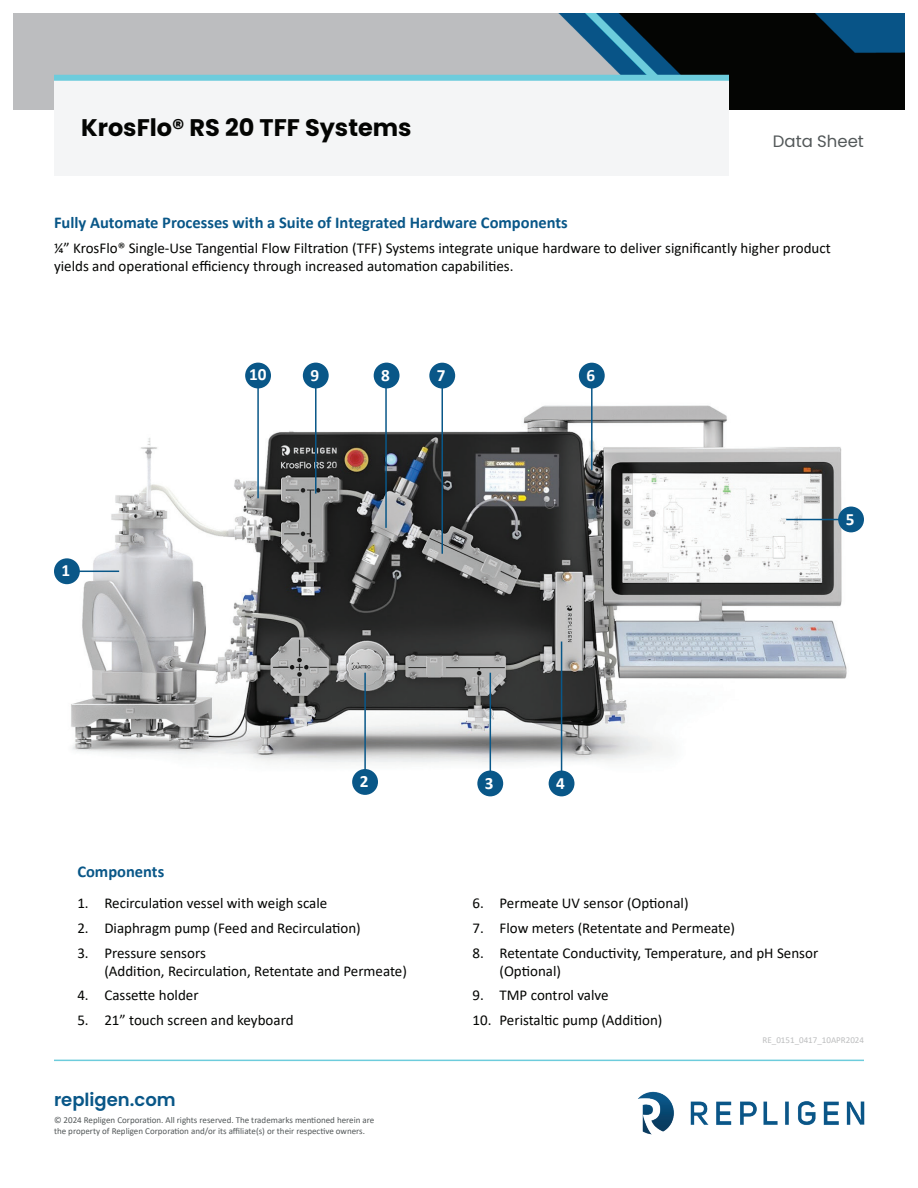
<style>
.page{position:relative;width:918px;height:1188px;background:#fff}
.page>*{position:absolute;margin:0;border:0;box-sizing:border-box;transform-origin:0 0}
.t1{font:700 24px "Poppins";color:#040503}
.t2{font:600 18px "Poppins";color:#095788}
.t3{font:700 17.25px "Calibri";color:#fff}
.t4{font:700 16.5px "Calibri";color:#095788}
.t5{font:16.5px "Poppins";color:#535859}
.t6{font:15px/18px "Calibri";color:#040503}
.t7{font:9px/10.8px "Calibri";color:#535859}
.t8{font:9px "Calibri";color:#bdbebf}
</style>
<div class="page">
<hr style="left:54px;top:1060px;width:810px;height:1px;background:#6dccdc">
<img style="left:638px;top:1091px;width:227px;height:44px">
<img style="left:14px;top:14px;width:890px;height:95px">
<div style="left:54px;top:78px;width:675px;height:98px;background:#f4f5f6"></div>
<div style="left:54px;top:75px;width:675px;height:6px;background:#6dccdc"></div>
<img style="left:65px;top:362px;width:787px;height:435px">
<hr style="left:67px;top:571px;width:52px;height:1px;background:#095788">
<div style="left:54px;top:558px;width:26px;height:26px;background:#095788;border-radius:50%"></div>
<hr style="left:364px;top:673px;width:2px;height:104px;background:#095788">
<div style="left:352px;top:769px;width:26px;height:26px;background:#095788;border-radius:50%"></div>
<hr style="left:490px;top:673px;width:1px;height:110px;background:#095788">
<div style="left:477px;top:771px;width:26px;height:25px;background:#095788;border-radius:50%"></div>
<hr style="left:561px;top:642px;width:1px;height:149px;background:#095788">
<div style="left:549px;top:771px;width:25px;height:25px;background:#095788;border-radius:50%"></div>
<hr style="left:786px;top:519px;width:72px;height:1px;background:#095788">
<div style="left:838px;top:507px;width:26px;height:25px;background:#095788;border-radius:50%"></div>
<hr style="left:591px;top:370px;width:2px;height:100px;background:#095788">
<div style="left:579px;top:363px;width:26px;height:26px;background:#095788;border-radius:50%"></div>
<hr style="left:442px;top:369px;width:1px;height:185px;background:#095788">
<div style="left:429px;top:363px;width:26px;height:26px;background:#095788;border-radius:50%"></div>
<hr style="left:385px;top:371px;width:2px;height:157px;background:#095788">
<div style="left:374px;top:363px;width:26px;height:25px;background:#095788;border-radius:50%"></div>
<hr style="left:257px;top:371px;width:2px;height:127px;background:#095788">
<hr style="left:315px;top:370px;width:2px;height:124px;background:#095788">
<div style="left:303px;top:363px;width:26px;height:25px;background:#095788;border-radius:50%"></div>
<div style="left:245px;top:363px;width:26px;height:25px;background:#095788;border-radius:50%"></div>
<h1 class="t1" style="left:81px;top:114px;width:332px">KrosFlo® RS 20 TFF Systems</h1>
<p class="t5" style="left:773px;top:132px;width:93px">Data Sheet</p>
<p class="t4" style="left:54px;top:211px;width:515px">Fully Automate Processes with a Suite of Integrated Hardware Components</p>
<p class="t6" style="left:54px;top:239px;width:778px">¼” KrosFlo® Single-Use Tangential Flow Filtration (TFF) Systems integrate unique hardware to deliver significantly higher product yields and operational efficiency through increased automation capabilities.</p>
<p class="t3" style="left:62px;top:558px;width:10px">1</p>
<p class="t3" style="left:249px;top:362px;width:19px">10</p>
<p class="t3" style="left:310px;top:363px;width:10px">9</p>
<p class="t3" style="left:381px;top:363px;width:10px">8</p>
<p class="t3" style="left:437px;top:363px;width:10px">7</p>
<p class="t3" style="left:587px;top:363px;width:10px">6</p>
<p class="t3" style="left:846px;top:507px;width:10px">5</p>
<p class="t3" style="left:360px;top:769px;width:10px">2</p>
<p class="t3" style="left:485px;top:771px;width:10px">3</p>
<p class="t3" style="left:556px;top:771px;width:10px">4</p>
<p class="t4" style="left:77px;top:860px;width:88px">Components</p>
<p class="t6" style="left:77px;top:894px;width:251px">1. Recirculation vessel with weigh scale</p>
<p class="t6" style="left:77px;top:919px;width:285px">2. Diaphragm pump (Feed and Recirculation)</p>
<p class="t6" style="left:104px;top:943px;width:304px;text-indent:-27px">3. Pressure sensors<br>(Addition, Recirculation, Retentate and Permeate)</p>
<p class="t6" style="left:77px;top:986px;width:123px">4. Cassette holder</p>
<p class="t6" style="left:77px;top:1011px;width:218px">5. 21” touch screen and keyboard</p>
<p class="t6" style="left:473px;top:894px;width:218px">6. Permeate UV sensor (Optional)</p>
<p class="t6" style="left:473px;top:919px;width:264px">7. Flow meters (Retentate and Permeate)</p>
<p class="t6" style="left:500px;top:943px;width:320px;text-indent:-27px">8. Retentate Conductivity, Temperature, and pH Sensor (Optional)</p>
<p class="t6" style="left:473px;top:986px;width:138px">9. TMP control valve</p>
<p class="t6" style="left:473px;top:1011px;width:191px">10. Peristaltic pump (Addition)</p>
<p class="t8" style="left:763px;top:1034px;width:103px">RE_0151_0417_10APR2024</p>
<p class="t2" style="left:54px;top:1089px;width:123px">repligen.com</p>
<p class="t7" style="left:54px;top:1115px;width:322px">© 2024 Repligen Corporation. All rights reserved. The trademarks mentioned herein are the property of Repligen Corporation and/or its affiliate(s) or their respective owners.</p>
</div>
